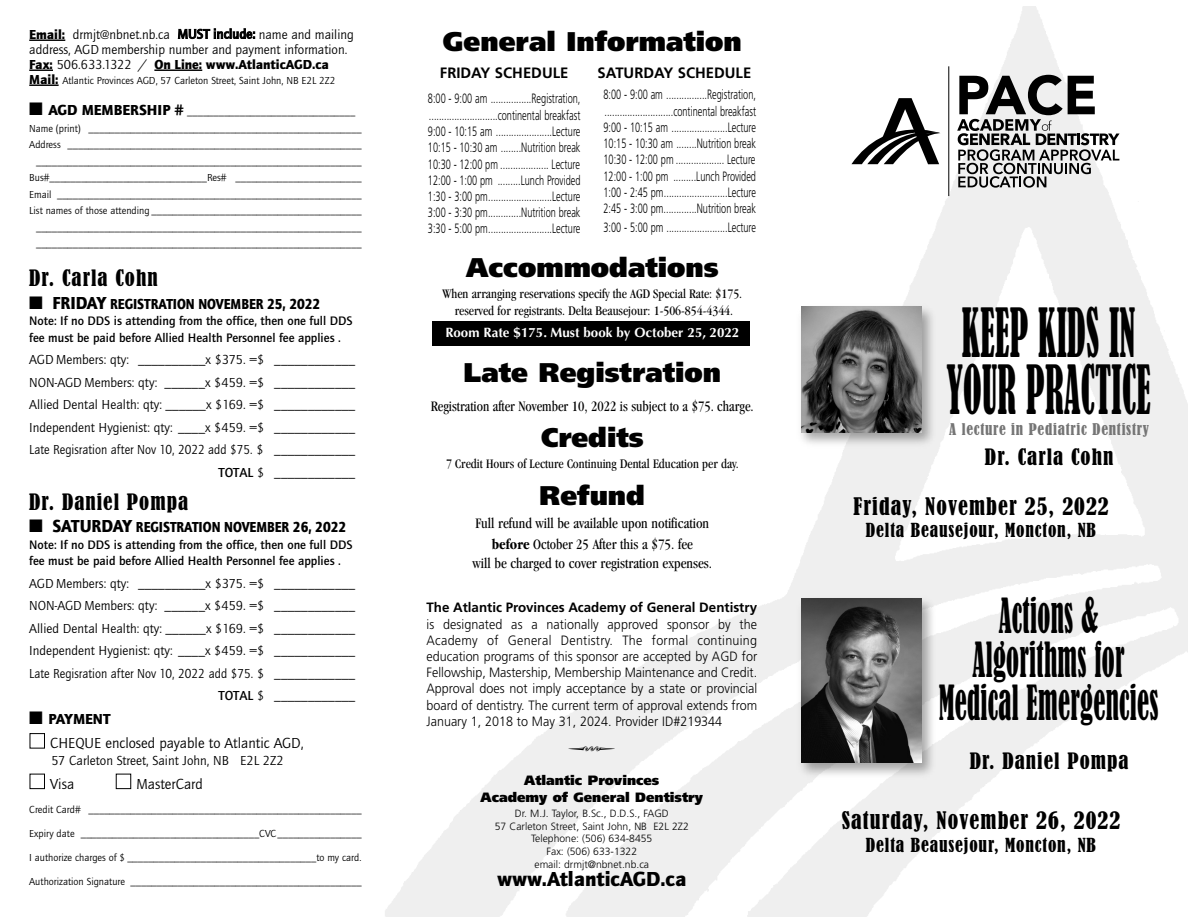
<style>
.page{position:relative;width:1188px;height:918px;background:#fff}
.page>*{position:absolute;margin:0;border:0;box-sizing:border-box;transform-origin:0 0}
.t1{font:condensed 63px/57px "Bernard";letter-spacing:.01em;color:#000;scale:.55 1}
.t2{font:condensed 45px/43.5px "Bernard";letter-spacing:.01em;color:#000;text-align:center;scale:.6 1}
.t3{font:900 27px "Frutiger";color:#000}
.t4{font:27px "Type Embellishments One Plain";color:#000}
.t5{font:condensed 22.5px "Bernard";letter-spacing:.05em;color:#000}
.t6{font:condensed 21px "Bernard";letter-spacing:.05em;color:#000}
.t7{font:900 21px "Quay Itc T";color:#000}
.t8{font:condensed 18px "Bernard";letter-spacing:.05em;color:#000}
.t9{font:condensed 15px/21px "Garamond";color:#000;text-align:center}
.t10{font:900 15px "Quay Itc T";color:#000;scale:.88 1}
.t11{font:condensed 15px "Garamond";color:#000;scale:.95 1}
.t12{font:15px "Quay Itc T";color:#000}
.t13{font:700 15px "Frutiger";color:#000}
.t14{font:condensed 15px "Bernard";letter-spacing:.05em;color:#757575}
.t15{font:900 15px "Quay Itc T";color:#000}
.t16{font:300 13.5px/16.4px "Frutiger";color:#000;text-align:justify;scale:.68 1}
.t17{font:13.5px/22.5px "Quay Itc T";color:#000;text-align:right}
.t18{font:300 13.5px/16.2px "Frutiger";color:#000;text-align:justify;scale:.93 1}
.t19{font:condensed 13.5px/16.5px "Garamond";color:#000;text-align:center}
.t20{font:700 13.5px "Frutiger";color:#000}
.t21{font:900 13.5px/17.2px "Frutiger";color:#000;text-align:center}
.t22{font:700 13.5px "Optima";color:#fff}
.t23{font:700 12.75px/16.5px "Quay Itc T";color:#000}
.t24{font:10.5px "Quay Itc T";color:#000}
.t25{font:300 10.5px/12.6px "Frutiger";color:#000;text-align:center}
.s1{font-weight:900}
.s2{font-weight:700}
.s3{font-weight:900;font-size:13.5px}
.s4{font-weight:900;font-size:15px}
.s5{font-size:18px}
.s6{color:#fff}
</style>
<div class="page">
<img style="left:385px;top:7px;width:803px;height:909px">
<svg style="left:851px;top:98px;width:89px;height:66px"></svg>
<hr style="left:948px;top:66px;width:1px;height:130px;background:#000">
<svg style="left:957px;top:75px;width:163px;height:113px"></svg>
<img style="left:794px;top:300px;width:146px;height:151px">
<img style="left:801px;top:306px;width:120px;height:126px">
<img style="left:794px;top:592px;width:146px;height:190px">
<img style="left:801px;top:598px;width:120px;height:165px">
<hr style="left:29px;top:39px;width:36px;height:2px;background:#000">
<hr style="left:29px;top:69px;width:24px;height:2px;background:#000">
<hr style="left:154px;top:69px;width:48px;height:2px;background:#000">
<hr style="left:29px;top:84px;width:30px;height:2px;background:#000">
<p class="t17" style="left:29px;top:27px;width:326px;line-height:15px;text-align:left"><span class="s1">Email:</span> drmjt@nbnet.nb.ca <span class="s2">MUST include:</span> name and mailing address, AGD membership number and payment information.<br><span class="s1">Fax:</span> 506.633.1322 / <span class="s1">On Line: www.AtlanticAGD.ca</span></p>
<p class="t24" style="left:29px;top:74px;width:308px"><span class="s3">Mail:</span> Atlantic Provinces AGD, 57 Carleton Street, Saint John, NB E2L 2Z2</p>
<p class="t24" style="left:29px;top:105px;width:328px">■ <span class="s4">AGD MEMBERSHIP #</span> ________________________________</p>
<p class="t24" style="left:29px;top:122px;width:334px">Name (print) ____________________________________________________</p>
<p class="t24" style="left:29px;top:138px;width:334px">Address ________________________________________________________</p>
<p class="t24" style="left:36px;top:155px;width:327px">______________________________________________________________</p>
<p class="t24" style="left:29px;top:171px;width:334px">Bus#______________________________Res# ________________________</p>
<p class="t24" style="left:29px;top:188px;width:334px">Email __________________________________________________________</p>
<p class="t24" style="left:29px;top:204px;width:334px">List names of those attending ________________________________________</p>
<p class="t24" style="left:36px;top:221px;width:327px">______________________________________________________________</p>
<p class="t24" style="left:36px;top:237px;width:327px">______________________________________________________________</p>
<h3 class="t6" style="left:29px;top:267px;width:130px">Dr. Carla Cohn</h3>
<h3 class="t10" style="left:29px;top:295px;width:332px">■ <span class="s5">FRIDAY</span> REGISTRATION NOVEMBER 25, 2022</h3>
<p class="t23" style="left:29px;top:313px;width:325px">Note: If no DDS is attending from the office, then one full DDS fee must be paid before Allied Health Personnel fee applies .</p>
<p class="t17" style="left:29px;top:348px;width:328px">AGD Members: qty: __________x $375. =$ ____________ NON-AGD Members: qty: ______x $459. =$ ____________ Allied Dental Health: qty: ______x $169. =$ ____________ Independent Hygienist: qty: ____x $459. =$ ____________ Late Regisration after Nov 10, 2022 add $75. $ ____________ <span class="s2">TOTAL</span> $ ____________</p>
<h3 class="t6" style="left:29px;top:490px;width:160px">Dr. Daniel Pompa</h3>
<h3 class="t10" style="left:29px;top:518px;width:362px">■ <span class="s5">SATURDAY</span> REGISTRATION NOVEMBER 26, 2022</h3>
<p class="t23" style="left:29px;top:536px;width:325px">Note: If no DDS is attending from the office, then one full DDS fee must be paid before Allied Health Personnel fee applies .</p>
<p class="t17" style="left:29px;top:572px;width:328px">AGD Members: qty: __________x $375. =$ ____________ NON-AGD Members: qty: ______x $459. =$ ____________ Allied Dental Health: qty: ______x $169. =$ ____________ Independent Hygienist: qty: ____x $459. =$ ____________ Late Regisration after Nov 10, 2022 add $75. $ ____________ <span class="s2">TOTAL</span> $ ____________</p>
<h3 class="t15" style="left:29px;top:710px;width:83px">■ PAYMENT</h3>
<h3 class="t12" style="left:29px;top:734px;width:276px"><span class="s6">■</span> CHEQUE enclosed payable to Atlantic AGD,</h3>
<p class="t17" style="left:52px;top:749px;width:234px">57 Carleton Street, Saint John, NB E2L 2Z2</p>
<h3 class="t12" style="left:29px;top:775px;width:47px"><span class="s6">■</span> Visa</h3>
<h3 class="t12" style="left:116px;top:775px;width:89px"><span class="s6">■</span> MasterCard</h3>
<p class="t24" style="left:29px;top:803px;width:334px">Credit Card# ____________________________________________________</p>
<p class="t24" style="left:29px;top:827px;width:334px">Expiry date __________________________________CVC________________</p>
<p class="t24" style="left:29px;top:851px;width:334px">I authorize charges of $ ____________________________________to my card.</p>
<p class="t24" style="left:29px;top:875px;width:334px">Authorization Signature ____________________________________________</p>
<h3 class="t3" style="left:443px;top:31px;width:301px">General Information</h3>
<h3 class="t13" style="left:440px;top:67px;width:130px">FRIDAY SCHEDULE</h3>
<h3 class="t13" style="left:598px;top:67px;width:155px">SATURDAY SCHEDULE</h3>
<p class="t16" style="left:428px;top:91px;width:226px">8:00 - 9:00 am ................Registration, ...........................continental breakfast 9:00 - 10:15 am ......................Lecture 10:15 - 10:30 am ........Nutrition break 10:30 - 12:00 pm ................... Lecture 12:00 - 1:00 pm .........Lunch Provided 1:30 - 3:00 pm.........................Lecture 3:00 - 3:30 pm.............Nutrition break 3:30 - 5:00 pm.........................Lecture</p>
<h3 class="t3" style="left:466px;top:257px;width:254px">Accommodations</h3>
<p class="t19" style="left:443px;top:286px;width:301px">When arranging reservations specify the AGD Special Rate: $175. reserved for registrants. Delta Beausejour: 1-506-854-4344.</p>
<p class="t22" style="left:445px;top:327px;width:295px">Room Rate $175. Must book by October 25, 2022</p>
<h3 class="t3" style="left:464px;top:362px;width:259px">Late Registration</h3>
<h3 class="t11" style="left:431px;top:400px;width:341px">Registration after November 10, 2022 is subject to a $75. charge.</h3>
<h3 class="t3" style="left:541px;top:426px;width:104px">Credits</h3>
<p class="t19" style="left:446px;top:456px;width:294px">7 Credit Hours of Lecture Continuing Dental Education per day.</p>
<h3 class="t3" style="left:540px;top:485px;width:107px">Refund</h3>
<h3 class="t9" style="left:476px;top:513px;width:235px">Full refund will be available upon notification <span class="s2">before</span> October 25 After this a $75. fee</h3>
<h3 class="t9" style="left:473px;top:554px;width:241px">will be charged to cover registration expenses.</h3>
<p class="t20" style="left:427px;top:602px;width:332px">The Atlantic Provinces Academy of General Dentistry</p>
<p class="t18" style="left:427px;top:617px;width:357px">is designated as a nationally approved sponsor by the Academy of General Dentistry. The formal continuing education programs of this sponsor are accepted by AGD for Fellowship, Mastership, Membership Maintenance and Credit.<br>Approval does not imply acceptance by a state or provincial board of dentistry. The current term of approval extends from January 1, 2018 to May 31, 2024. Provider ID#219344</p>
<h3 class="t4" style="left:568px;top:739px;width:50px">Q</h3>
<p class="t21" style="left:481px;top:773px;width:224px">Atlantic Provinces<br>Academy of General Dentistry</p>
<p class="t25" style="left:495px;top:808px;width:196px">Dr. M.J. Taylor, B.Sc., D.D.S., FAGD<br>57 Carleton Street, Saint John, NB E2L 2Z2<br>Telephone: (506) 634-8455<br>Fax: (506) 633-1322<br>email: drmjt@nbnet.nb.ca</p>
<h3 class="t7" style="left:497px;top:867px;width:191px">www.AtlanticAGD.ca</h3>
<p class="t16" style="left:603px;top:87px;width:226px">8:00 - 9:00 am ................Registration, ...........................continental breakfast 9:00 - 10:15 am ......................Lecture 10:15 - 10:30 am ........Nutrition break 10:30 - 12:00 pm ................... Lecture 12:00 - 1:00 pm .........Lunch Provided 1:00 - 2:45 pm.........................Lecture 2:45 - 3:00 pm.............Nutrition break</p>
<p class="t16" style="left:603px;top:220px;width:226px">3:00 - 5:00 pm ........................Lecture</p>
<h1 class="t1" style="left:946px;top:307px;width:373px">KEEP KIDS IN<br>YOUR PRACTICE</h1>
<h3 class="t6" style="left:985px;top:445px;width:130px">Dr. Carla Cohn</h3>
<h3 class="t14" style="left:949px;top:421px;width:202px">A lecture in Pediatric Dentistry</h3>
<h3 class="t5" style="left:853px;top:494px;width:257px">Friday, November 25, 2022</h3>
<h3 class="t8" style="left:866px;top:521px;width:232px">Delta Beausejour, Moncton, NB</h3>
<h2 class="t2" style="left:939px;top:596px;width:368px">Actions &amp;<br>Algorithms for<br>Medical Emergencies</h2>
<h3 class="t6" style="left:970px;top:750px;width:160px">Dr. Daniel Pompa</h3>
<h3 class="t5" style="left:842px;top:808px;width:280px">Saturday, November 26, 2022</h3>
<h3 class="t8" style="left:866px;top:835px;width:232px">Delta Beausejour, Moncton, NB</h3>
</div>
